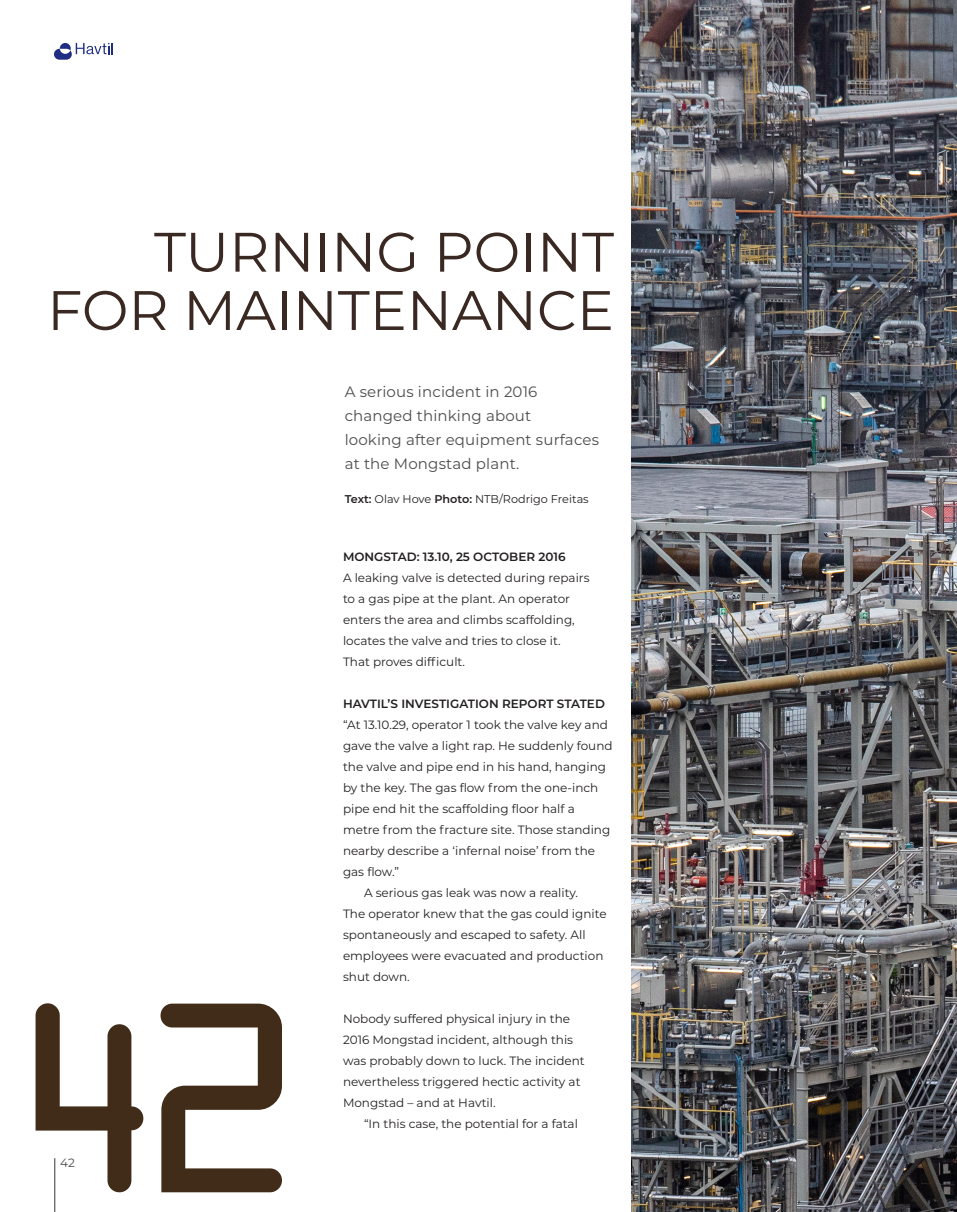
<style>
.page{position:relative;width:957px;height:1212px;background:#fff}
.page>*{position:absolute;margin:0;border:0;box-sizing:border-box;transform-origin:0 0}
.t1{font:291.15px "OCRA Extended";color:#402c18}
.brødtekst{font:55.5px "Montserrat";color:#3a2922}
.ingress{font:15px/24px "Montserrat";letter-spacing:.01em;color:#4b4c4d}
.brødtekst-2{font:12px/21px "Montserrat";color:#231f20}
.deloverskrift{font:600 12px "Montserrat";color:#231f20}
.t2{font:12px "Montserrat";color:#4b4c4d}
.t3{font:11.25px "Montserrat";color:#231f20}
.s1{font-weight:600}
</style>
<div class="page">
<svg style="left:54px;top:43px;width:59px;height:17px"></svg>
<hr style="left:54px;top:1158px;width:1px;height:54px;background:#4b4c4d">
<img style="left:632px;top:0;width:325px;height:1212px">
<p class="brødtekst" style="left:154px;top:214px;width:461px">TURNING POINT</p>
<p class="brødtekst" style="left:47px;top:272px;width:568px">FOR MAINTENANCE</p>
<p class="ingress" style="left:345px;top:379px;width:256px">A serious incident in 2016 changed thinking about<br>looking after equipment surfaces at the Mongstad plant.</p>
<p class="t1" style="left:0;top:943px;width:310px">42</p>
<p class="t2" style="left:60px;top:1155px;width:16px">42</p>
<p class="t3" style="left:345px;top:491px;width:246px"><span class="s1">Text:</span> Olav Hove <span class="s1">Photo:</span> NTB/Rodrigo Freitas</p>
<p class="deloverskrift" style="left:343px;top:548px;width:224px">MONGSTAD: 13.10, 25 OCTOBER 2016</p>
<p class="brødtekst-2" style="left:343px;top:567px;width:248px">A leaking valve is detected during repairs to a gas pipe at the plant. An operator enters the area and climbs scaffolding, locates the valve and tries to close it.<br>That proves difficult.</p>
<p class="deloverskrift" style="left:343px;top:695px;width:263px">HAVTIL’S INVESTIGATION REPORT STATED</p>
<p class="brødtekst-2" style="left:343px;top:714px;width:271px">“At 13.10.29, operator 1 took the valve key and gave the valve a light rap. He suddenly found the valve and pipe end in his hand, hanging by the key. The gas flow from the one-inch pipe end hit the scaffolding floor half a metre from the fracture site. Those standing nearby describe a ‘infernal noise’ from the gas flow.”</p>
<p class="brødtekst-2" style="left:343px;top:882px;width:265px;text-indent:21px">A serious gas leak was now a reality.<br>The operator knew that the gas could ignite spontaneously and escaped to safety. All employees were evacuated and production shut down.</p>
<p class="brødtekst-2" style="left:343px;top:1008px;width:243px">Nobody suffered physical injury in the 2016 Mongstad incident, although this was probably down to luck. The incident nevertheless triggered hectic activity at Mongstad – and at Havtil.</p>
<p class="brødtekst-2" style="left:364px;top:1113px;width:215px">“In this case, the potential for a fatal</p>
</div>
